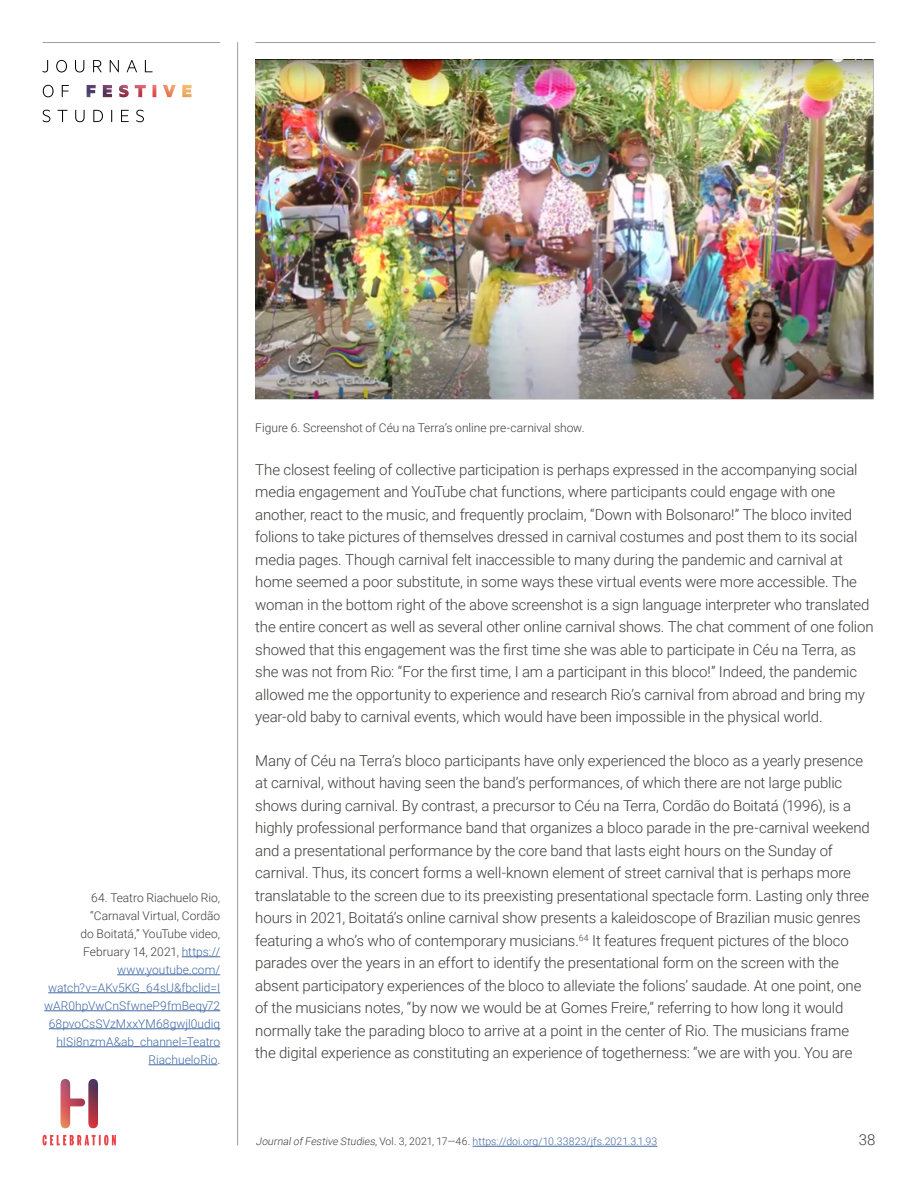
<style>
.page{position:relative;width:918px;height:1188px;background:#fff}
.page>*{position:absolute;margin:0;border:0;box-sizing:border-box;transform-origin:0 0}
.t1{font:300 15px/22.5px "Roboto";letter-spacing:-.01em;color:#3c3c3b}
.t2{font:300 12px/18px "Roboto";color:#3f68a5;text-align:right}
.t3{font:300 12px "Roboto";color:#3c3c3b}
.t4{font:300 10.5px "Roboto";letter-spacing:.005em;color:#3f68a5}
.s1{color:#3c3c3b}
.s2{font-style:italic;color:#3c3c3b}
</style>
<div class="page">
<hr style="left:473px;top:1146px;width:184px;height:1px;background:#3f68a5">
<hr style="left:255px;top:42px;width:620px;height:1px;background:#9d9d9c">
<hr style="left:43px;top:42px;width:177px;height:1px;background:#9d9d9c">
<hr style="left:237px;top:42px;width:1px;height:1103px;background:#9d9d9c">
<svg style="left:43px;top:110px;width:101px;height:12px"></svg>
<svg style="left:43px;top:85px;width:26px;height:12px"></svg>
<svg style="left:43px;top:60px;width:110px;height:12px"></svg>
<img style="left:87px;top:85px;width:105px;height:12px">
<img style="left:61px;top:1079px;width:37px;height:49px">
<svg style="left:43px;top:1135px;width:73px;height:10px"></svg>
<img style="left:255px;top:60px;width:619px;height:339px">
<hr style="left:182px;top:956px;width:38px;height:1px;background:#3f68a5">
<hr style="left:117px;top:974px;width:103px;height:1px;background:#3f68a5">
<hr style="left:48px;top:992px;width:172px;height:1px;background:#3f68a5">
<hr style="left:44px;top:1010px;width:176px;height:1px;background:#3f68a5">
<hr style="left:49px;top:1028px;width:171px;height:1px;background:#3f68a5">
<hr style="left:56px;top:1046px;width:164px;height:1px;background:#3f68a5">
<hr style="left:149px;top:1064px;width:68px;height:1px;background:#3f68a5">
<p class="t2" style="left:44px;top:888px;width:178px"><span class="s1">64. Teatro Riachuelo Rio, “Carnaval Virtual, Cordão<br>do Boitatá,” YouTube video,<br>February 14, 2021,</span> https:// www.youtube.com/ watch?v=AKv5KG_64sU&amp;fbclid=I wAR0hpVwCnSfwneP9fmBeqy72<br>68pvoCsSVzMxxYM68gwjl0udiq hISi8nzmA&amp;ab_channel=Teatro<br>RiachueloRio<span class="s1">.</span></p>
<p class="t3" style="left:255px;top:420px;width:331px">Figure 6. Screenshot of Céu na Terra’s online pre-carnival show.</p>
<p class="t1" style="left:255px;top:457px;width:620px">The closest feeling of collective participation is perhaps expressed in the accompanying social media engagement and YouTube chat functions, where participants could engage with one another, react to the music, and frequently proclaim, “Down with Bolsonaro!” The bloco invited folions to take pictures of themselves dressed in carnival costumes and post them to its social media pages. Though carnival felt inaccessible to many during the pandemic and carnival at home seemed a poor substitute, in some ways these virtual events were more accessible. The woman in the bottom right of the above screenshot is a sign language interpreter who translated the entire concert as well as several other online carnival shows. The chat comment of one folion showed that this engagement was the first time she was able to participate in Céu na Terra, as she was not from Rio: “For the first time, I am a participant in this bloco!” Indeed, the pandemic allowed me the opportunity to experience and research Rio’s carnival from abroad and bring my year-old baby to carnival events, which would have been impossible in the physical world.</p>
<p class="t1" style="left:255px;top:749px;width:616px">Many of Céu na Terra’s bloco participants have only experienced the bloco as a yearly presence at carnival, without having seen the band’s performances, of which there are not large public shows during carnival. By contrast, a precursor to Céu na Terra, Cordão do Boitatá (1996), is a highly professional performance band that organizes a bloco parade in the pre-carnival weekend and a presentational performance by the core band that lasts eight hours on the Sunday of carnival. Thus, its concert forms a well-known element of street carnival that is perhaps more translatable to the screen due to its preexisting presentational spectacle form. Lasting only three hours in 2021, Boitatá’s online carnival show presents a kaleidoscope of Brazilian music genres featuring a who’s who of contemporary musicians.<sup>64</sup> It features frequent pictures of the bloco parades over the years in an effort to identify the presentational form on the screen with the absent participatory experiences of the bloco to alleviate the folions’ saudade. At one point, one of the musicians notes, “by now we would be at Gomes Freire,” referring to how long it would normally take the parading bloco to arrive at a point in the center of Rio. The musicians frame the digital experience as constituting an experience of togetherness: “we are with you. You are</p>
<p class="t4" style="left:256px;top:1134px;width:403px"><span class="s2">JournalofFestive Studies</span><span class="s1">, Vol. 3, 2021, 17—46.</span> https://doi.org/10.33823/jfs.2021.3.1.93</p>
<p class="t1" style="left:859px;top:1128px;width:18px">38</p>
</div>
